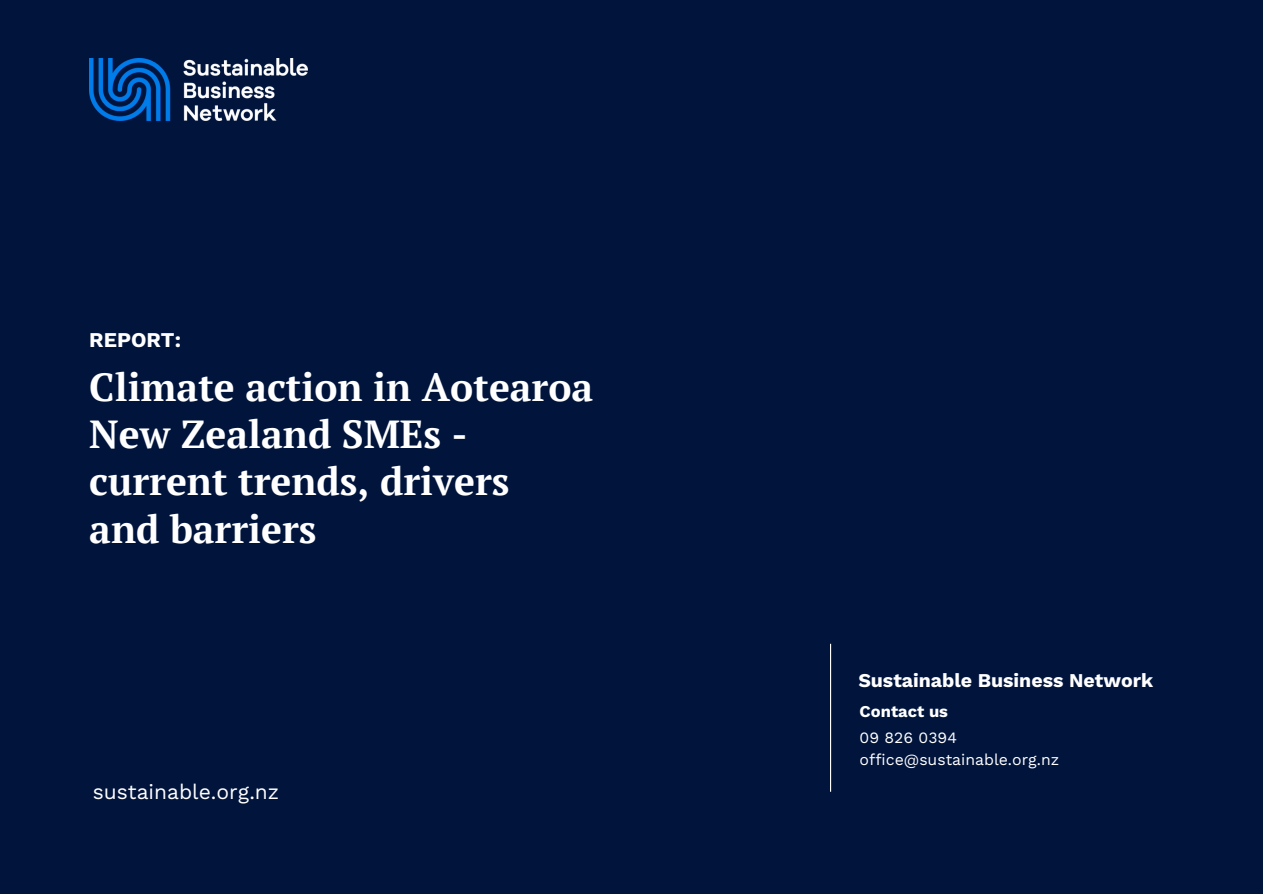
<style>
.page{position:relative;width:1263px;height:894px;background:#fff}
.page>*{position:absolute;margin:0;border:0;box-sizing:border-box;transform-origin:0 0}
.t1{font:700 39px/47.2px "PT Serif";color:#fff}
.t2{font:21px "Work Sans";color:#fff}
.t3{font:700 21px "Work Sans";color:#fff}
.t4{font:700 19.5px "Work Sans";color:#fff}
.t5{font:700 16.5px "Work Sans";color:#fff}
.t6{font:15.75px/21.3px "Work Sans";color:#fff}
</style>
<div class="page">
<div style="left:0;top:0;width:1263px;height:893px;background:#00143c"></div>
<hr style="left:830px;top:643px;width:1px;height:148px;background:#fff">
<img style="left:89px;top:58px;width:219px;height:62px">
<p class="t3" style="left:89px;top:327px;width:93px">REPORT:</p>
<p class="t1" style="left:89px;top:362px;width:506px">Climate action in Aotearoa<br>New Zealand SMEs - current trends, drivers<br>and barriers</p>
<p class="t2" style="left:93px;top:778px;width:188px">sustainable.org.nz</p>
<p class="t4" style="left:858px;top:669px;width:296px">Sustainable Business Network</p>
<p class="t5" style="left:860px;top:701px;width:90px">Contact us</p>
<p class="t6" style="left:860px;top:727px;width:201px">09 826 0394 office@sustainable.org.nz</p>
</div>
